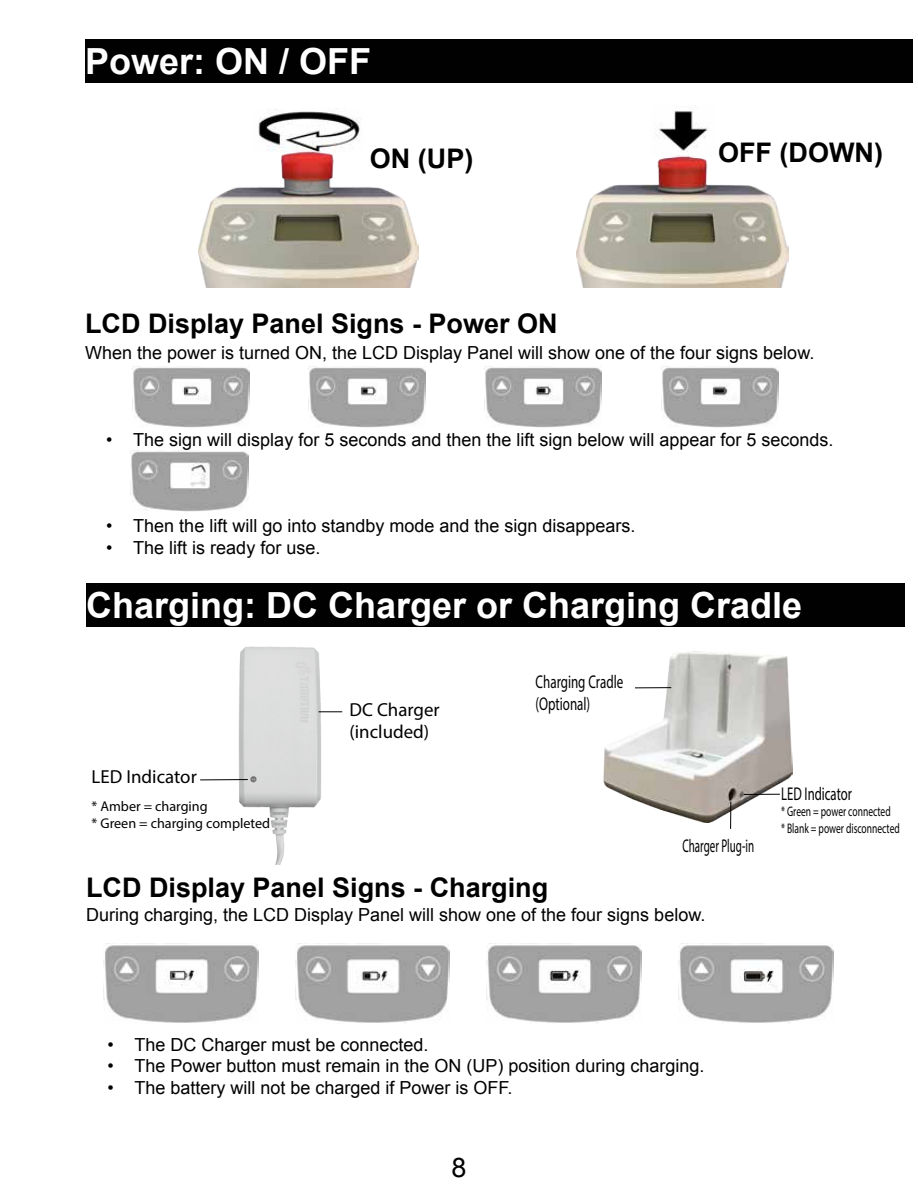
<style>
.page{position:relative;width:918px;height:1188px;background:#fff}
.page>*{position:absolute;margin:0;border:0;box-sizing:border-box;transform-origin:0 0}
.t1{font:700 36px "Arial";color:#fff}
.t2{font:700 27px "Arial";color:#000}
.t3{font:27px "Arial";color:#000}
.t4{font:18.9px/22.6px "Myriad Pro";color:#000}
.t5{font:18.45px/22.2px "Myriad Pro";color:#000;scale:.7 1}
.t6{font:18.45px "Myriad Pro";color:#000;scale:.6 1}
.t7{font:18.45px "Myriad Pro";color:#000;scale:.69 1}
.t8{font:18px "Arial";color:#000}
.t9{font:14.1px/17px "Myriad Pro";color:#000}
.t10{font:13.95px/16.6px "Myriad Pro";color:#000;scale:.69 1}
</style>
<div class="page">
<img style="left:577px;top:110px;width:211px;height:177px">
<img style="left:198px;top:108px;width:221px;height:179px">
<div style="left:85px;top:40px;width:827px;height:43px;background:#010102"></div>
<img style="left:238px;top:646px;width:87px;height:219px">
<svg style="left:319px;top:711px;width:23px;height:1px"></svg>
<hr style="left:200px;top:779px;width:48px;height:1px;background:#000">
<img style="left:604px;top:652px;width:188px;height:171px">
<svg style="left:730px;top:802px;width:1px;height:27px"></svg>
<hr style="left:744px;top:794px;width:36px;height:1px;background:#000">
<hr style="left:635px;top:687px;width:36px;height:1px;background:#000">
<img style="left:679px;top:943px;width:154px;height:80px">
<img style="left:104px;top:943px;width:154px;height:80px">
<img style="left:295px;top:943px;width:155px;height:80px">
<img style="left:487px;top:943px;width:155px;height:80px">
<img style="left:661px;top:367px;width:117px;height:60px">
<img style="left:132px;top:367px;width:117px;height:60px">
<img style="left:309px;top:367px;width:116px;height:60px">
<img style="left:485px;top:367px;width:117px;height:60px">
<div style="left:86px;top:583px;width:819px;height:44px;background:#010102"></div>
<img style="left:131px;top:450px;width:118px;height:62px">
<h1 class="t1" style="left:85px;top:37px;width:288px">Power: ON / OFF</h1>
<h2 class="t2" style="left:370px;top:140px;width:105px">ON (UP)</h2>
<h2 class="t2" style="left:718px;top:134px;width:166px">OFF (DOWN)</h2>
<h2 class="t2" style="left:85px;top:306px;width:474px">LCD Display Panel Signs - Power ON</h2>
<p class="t8" style="left:85px;top:341px;width:731px">When the power is turned ON, the LCD Display Panel will show one of the four signs below.</p>
<p class="t8" style="left:106px;top:428px;width:729px">• The sign will display for 5 seconds and then the lift sign below will appear for 5 seconds.</p>
<p class="t8" style="left:106px;top:514px;width:531px">• Then the lift will go into standby mode and the sign disappears.</p>
<p class="t8" style="left:106px;top:536px;width:216px">• The lift is ready for use.</p>
<h1 class="t1" style="left:86px;top:581px;width:718px">Charging: DC Charger or Charging Cradle</h1>
<p class="t4" style="left:92px;top:765px;width:107px">LED Indicator</p>
<p class="t9" style="left:92px;top:798px;width:180px">* Amber = charging<br>* Green = charging completed</p>
<p class="t4" style="left:349px;top:698px;width:92px">DC Charger (included)</p>
<p class="t5" style="left:536px;top:670px;width:127px">Charging Cradle (Optional)</p>
<p class="t6" style="left:682px;top:834px;width:121px">Charger Plug-in</p>
<h2 class="t2" style="left:86px;top:869px;width:464px">LCD Display Panel Signs - Charging</h2>
<p class="t8" style="left:86px;top:903px;width:621px">During charging, the LCD Display Panel will show one of the four signs below.</p>
<p class="t7" style="left:781px;top:782px;width:104px">LED Indicator</p>
<p class="t10" style="left:781px;top:803px;width:174px">* Green = power connected<br>* Blank = power disconnected</p>
<p class="t8" style="left:107px;top:1033px;width:323px">• The DC Charger must be connected.</p>
<p class="t8" style="left:107px;top:1054px;width:599px">• The Power button must remain in the ON (UP) position during charging.</p>
<p class="t8" style="left:107px;top:1076px;width:407px">• The battery will not be charged if Power is OFF.</p>
<h2 class="t3" style="left:451px;top:1150px;width:17px">8</h2>
</div>
